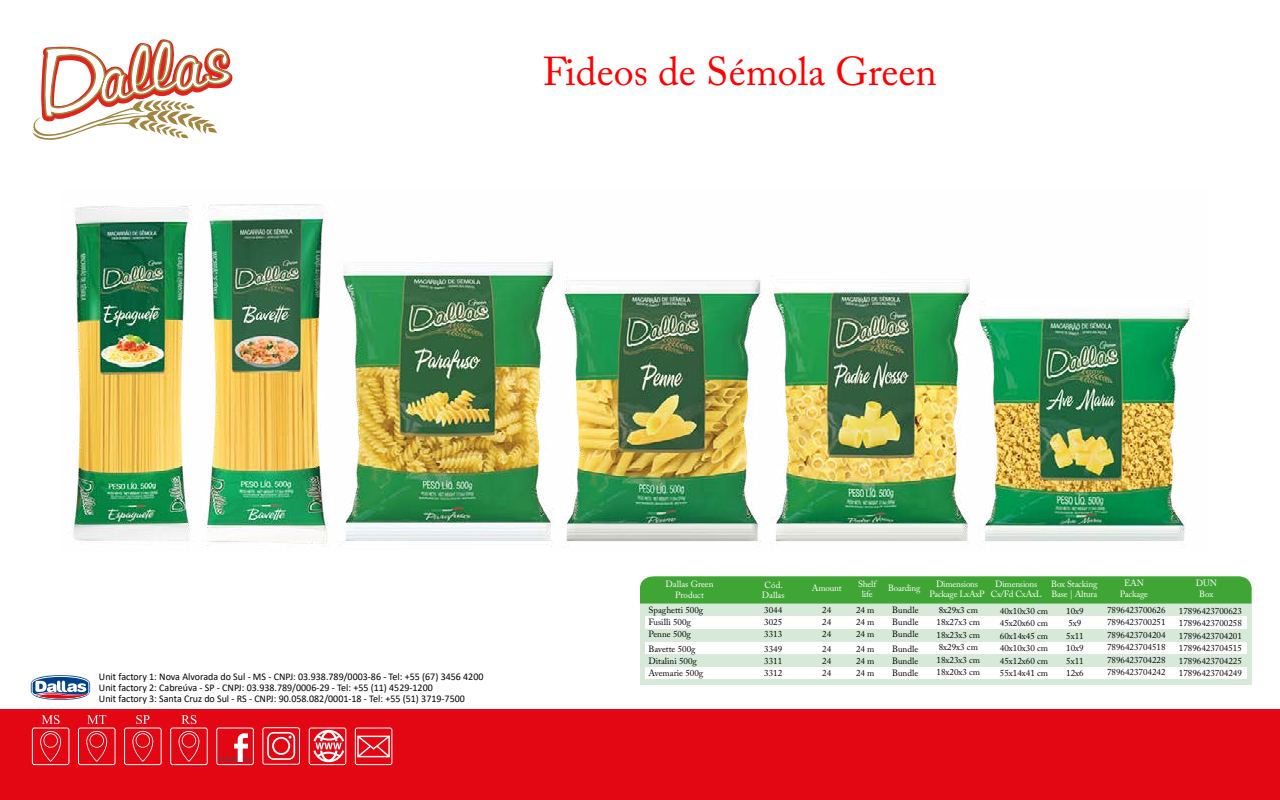
<style>
.page{position:relative;width:1280px;height:800px;background:#fff}
.page>*{position:absolute;margin:0;border:0;box-sizing:border-box;transform-origin:0 0}
.t1{font:40px "Adobe Caslon Pro";color:#f00}
.t2{font:10.2px/11px "Calibri";color:#000}
.t3{font:9px/12.5px "Adobe Caslon Pro";color:#000;text-align:justify}
.t4{font:9px/10.8px "Adobe Caslon Pro";letter-spacing:-.02em;color:#fff;text-align:center}
.t5{font:9px/10px "Adobe Caslon Pro";color:#fff}
</style>
<div class="page">
<div style="left:0;top:710px;width:1280px;height:90px;background:#e30613"></div>
<svg style="left:30px;top:675px;width:61px;height:25px"></svg>
<div style="left:309px;top:728px;width:37px;height:37px;border:1px solid #fff;border-radius:2px"></div>
<div style="left:216px;top:728px;width:38px;height:37px;border:1px solid #fff;border-radius:2px"></div>
<div style="left:219px;top:757px;width:32px;height:5px;background:#be1622"></div>
<svg style="left:234px;top:733px;width:14px;height:29px"></svg>
<div style="left:124px;top:728px;width:37px;height:37px;border:1px solid #fff;border-radius:2px"></div>
<svg style="left:132px;top:731px;width:21px;height:31px"></svg>
<div style="left:78px;top:728px;width:37px;height:37px;border:1px solid #fff;border-radius:2px"></div>
<svg style="left:86px;top:731px;width:21px;height:31px"></svg>
<div style="left:32px;top:728px;width:37px;height:37px;border:1px solid #fff;border-radius:2px"></div>
<svg style="left:40px;top:731px;width:21px;height:31px"></svg>
<div style="left:170px;top:728px;width:38px;height:37px;border:1px solid #fff;border-radius:2px"></div>
<svg style="left:179px;top:731px;width:20px;height:31px"></svg>
<div style="left:355px;top:728px;width:37px;height:37px;border:1px solid #fff;border-radius:2px"></div>
<svg style="left:356px;top:734px;width:35px;height:25px"></svg>
<svg style="left:312px;top:729px;width:34px;height:34px"></svg>
<div style="left:263px;top:727px;width:37px;height:38px;border:1px solid #fff;border-radius:2px"></div>
<svg style="left:267px;top:732px;width:28px;height:28px"></svg>
<svg style="left:136px;top:715px;width:13px;height:9px"></svg>
<svg style="left:87px;top:715px;width:19px;height:9px"></svg>
<svg style="left:42px;top:715px;width:18px;height:9px"></svg>
<svg style="left:181px;top:715px;width:15px;height:9px"></svg>
<svg style="left:33px;top:39px;width:199px;height:101px"></svg>
<img style="left:68px;top:204px;width:1126px;height:344px">
<div style="left:640px;top:604px;width:612px;height:81px;background:#d7ead9"></div>
<div style="left:645px;top:616px;width:602px;height:12px;background:#fff"></div>
<div style="left:645px;top:642px;width:602px;height:11px;background:#fff"></div>
<div style="left:645px;top:618px;width:602px;height:11px;background:#fff"></div>
<svg style="left:640px;top:576px;width:612px;height:28px;background:#44a73a"></svg>
<div style="left:645px;top:667px;width:602px;height:11px;background:#fff"></div>
<h1 class="t1" style="left:543px;top:48px;width:395px">Fideos de Sémola Green</h1>
<p class="t2" style="left:99px;top:671px;width:386px">Unit factory 1: Nova Alvorada do Sul - MS - CNPJ: 03.938.789/0003-86 - Tel: +55 (67) 3456 4200<br>Unit factory 2: Cabreúva - SP - CNPJ: 03.938.789/0006-29 - Tel: +55 (11) 4529-1200<br>Unit factory 3: Santa Cruz do Sul - RS - CNPJ: 90.058.082/0001-18 - Tel: +55 (51) 3719-7500</p>
<p class="t5" style="left:666px;top:579px;width:49px;line-height:10.8px;text-align:center">Dallas Green<br>Product</p>
<p class="t4" style="left:812px;top:583px;width:31px">Amount</p>
<p class="t4" style="left:888px;top:583px;width:34px">Boarding</p>
<p class="t4" style="left:929px;top:578px;width:57px">Dimensions<br>Package LxAxP</p>
<p class="t4" style="left:991px;top:578px;width:53px">Dimensions<br>Cx/Fd CxAxL</p>
<p class="t4" style="left:1051px;top:578px;width:48px;text-align:left">Box Stacking<br>Base | Altura</p>
<p class="t4" style="left:1120px;top:578px;width:30px">EAN<br>Package</p>
<p class="t4" style="left:858px;top:578px;width:20px">Shelf life</p>
<p class="t4" style="left:1196px;top:578px;width:23px">DUN<br>Box</p>
<p class="t3" style="left:937px;top:604px;width:45px;text-align:left">8x29x3 cm<br>18x27x3 cm<br>18x23x3 cm<br>8x29x3 cm<br>18x23x3 cm<br>18x20x3 cm</p>
<p class="t3" style="left:1000px;top:604px;width:50px">40x10x30 cm 45x20x60 cm 60x14x45 cm 40x10x30 cm 45x12x60 cm 55x14x41 cm</p>
<p class="t3" style="left:1066px;top:604px;width:19px;text-align:left">10x9<br>5x9<br>5x11<br>10x9<br>5x11<br>12x6</p>
<p class="t3" style="left:1107px;top:603px;width:60px">7896423700626<br>7896423700251<br>7896423704204<br>7896423704518<br>7896423704228<br>7896423704242</p>
<p class="t3" style="left:1179px;top:604px;width:64px">17896423700623<br>17896423700258<br>17896423704201<br>17896423704515<br>17896423704225<br>17896423704249</p>
<p class="t5" style="left:762px;top:580px;width:24px">Cód.<br>Dallas</p>
<p class="t3" style="left:648px;top:604px;width:56px;line-height:12px;text-align:left">Spaghetti 500g<br>Fusilli 500g<br>Penne 500g</p>
<p class="t3" style="left:764px;top:604px;width:19px;line-height:12px">3044<br>3025<br>3313</p>
<p class="t3" style="left:822px;top:604px;width:10px;line-height:12px">24<br>24<br>24</p>
<p class="t3" style="left:892px;top:604px;width:28px;line-height:12px">Bundle Bundle Bundle</p>
<p class="t3" style="left:856px;top:604px;width:20px;line-height:12px">24 m 24 m 24 m</p>
<p class="t3" style="left:648px;top:642px;width:56px;line-height:12px;text-align:left">Bavette 500g<br>Ditalini 500g<br>Avemarie 500g</p>
<p class="t3" style="left:764px;top:642px;width:19px;line-height:12px">3349<br>3311<br>3312</p>
<p class="t3" style="left:822px;top:642px;width:10px;line-height:12px">24<br>24<br>24</p>
<p class="t3" style="left:892px;top:642px;width:28px;line-height:12px">Bundle Bundle Bundle</p>
<p class="t3" style="left:856px;top:643px;width:20px;line-height:12px">24 m 24 m 24 m</p>
</div>
